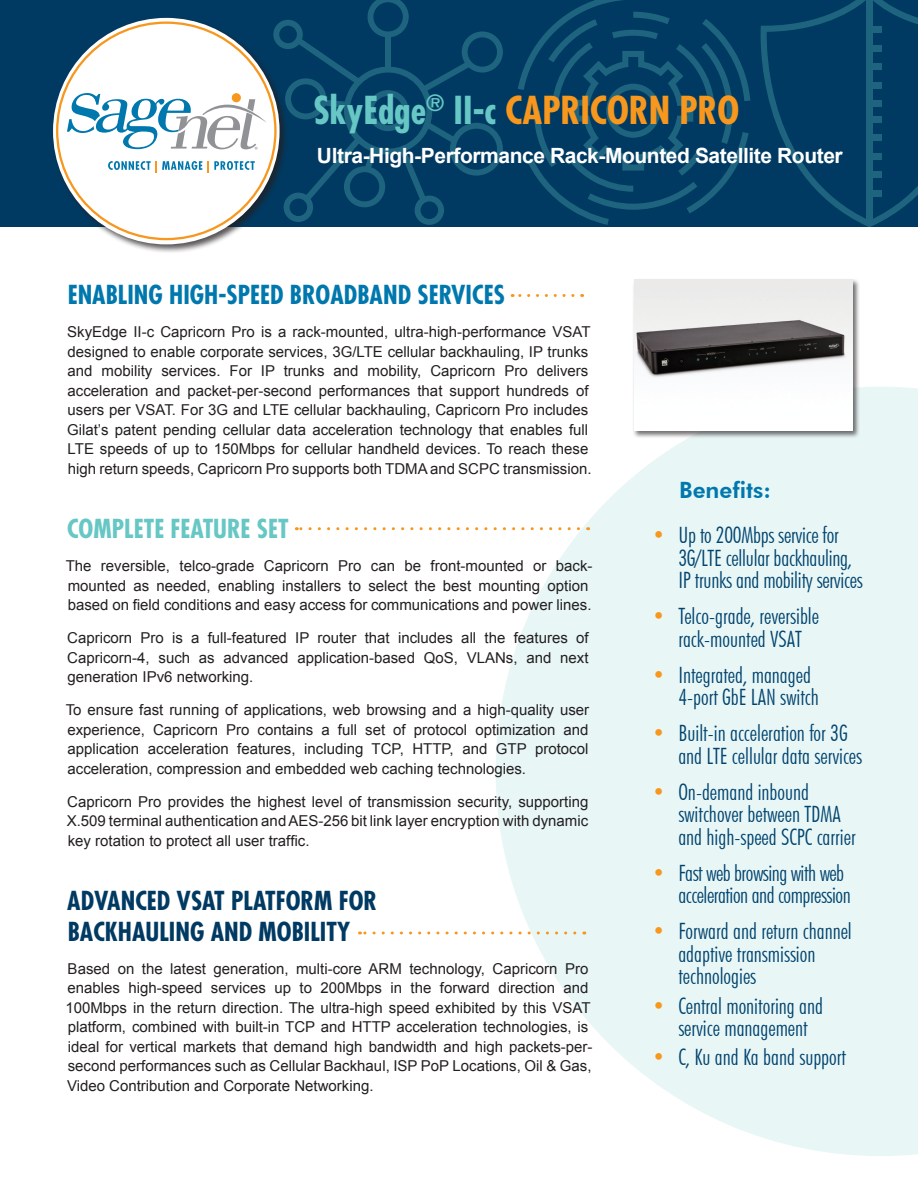
<style>
.page{position:relative;width:918px;height:1188px;background:#fff}
.page>*{position:absolute;margin:0;border:0;box-sizing:border-box;transform-origin:0 0}
.Main_title{font:700 condensed 37.5px "Futura Std";color:#f7971d}
.body_12_18_grey{font:700 condensed 25.5px/30.6px "Futura";color:#003a62}
.body_12_18_grey-2{font:700 condensed 25.5px "Futura";color:#0078ae}
.body_12_18_grey-3{font:700 condensed 25.5px "Futura";color:#66c7c5}
.bullets{font:300 condensed 22.5px/22.5px "Futura BT";color:#00436e}
.bullets-2{font:300 condensed 22.5px/22.5px "Futura BT";letter-spacing:-.02em;color:#00436e;text-align:right}
.t1{font:800 22.5px "Futura BT";color:#0078ae}
.Title_subhead{font:700 21px "Arial";letter-spacing:-.02em;color:#fff}
.body_12_18_grey-4{font:15px/19.5px "Arial";color:#231f20}
.s1{color:#66c7c5}
.s2{color:#f7971d}
</style>
<div class="page">
<svg style="left:496px;top:387px;width:422px;height:769px;fill:#e8f6f6"></svg>
<div style="left:0;top:0;width:918px;height:227px;background:#003a62"></div>
<div style="left:51px;top:16px;width:238px;height:238px;background:#231f20;opacity:.75"></div>
<div style="left:53px;top:18px;width:227px;height:226px;background:#fff;border-radius:50%"></div>
<svg style="left:108px;top:161px;width:94px;height:11px"></svg>
<svg style="left:208px;top:161px;width:47px;height:11px"></svg>
<svg style="left:67px;top:93px;width:199px;height:57px"></svg>
<svg style="left:518px;top:0;width:232px;height:225px"></svg>
<svg style="left:760px;top:0;width:158px;height:227px"></svg>
<div style="left:866px;top:0;width:7px;height:224px;background:#1e647f"></div>
<div style="left:869px;top:27px;width:13px;height:6px;background:#1e647f"></div>
<div style="left:869px;top:45px;width:13px;height:6px;background:#1e647f"></div>
<div style="left:869px;top:64px;width:13px;height:6px;background:#1e647f"></div>
<div style="left:869px;top:82px;width:13px;height:6px;background:#1e647f"></div>
<div style="left:869px;top:101px;width:13px;height:6px;background:#1e647f"></div>
<div style="left:869px;top:116px;width:13px;height:6px;background:#1e647f"></div>
<div style="left:869px;top:134px;width:13px;height:7px;background:#1e647f"></div>
<div style="left:869px;top:153px;width:13px;height:6px;background:#1e647f"></div>
<div style="left:869px;top:171px;width:13px;height:7px;background:#1e647f"></div>
<div style="left:869px;top:190px;width:13px;height:6px;background:#1e647f"></div>
<svg style="left:273px;top:0;width:230px;height:225px"></svg>
<svg style="left:512px;top:294px;width:61px;height:3px"></svg>
<svg style="left:296px;top:527px;width:283px;height:3px"></svg>
<svg style="left:360px;top:932px;width:215px;height:2px"></svg>
<div style="left:632px;top:278px;width:228px;height:160px;background:#231f20;opacity:.65"></div>
<img style="left:634px;top:279px;width:219px;height:152px">
<p class="Main_title" style="left:313px;top:87px;width:427px"><span class="s1">SkyEdge</span><sup>®</sup> <span class="s1">II-c</span> CAPRICORN PRO</p>
<p class="Title_subhead" style="left:317px;top:142px;width:527px">Ultra-High-Performance Rack-Mounted Satellite Router</p>
<p class="body_12_18_grey-2" style="left:68px;top:278px;width:439px">ENABLING HIGH-SPEED BROADBAND SERVICES</p>
<p class="body_12_18_grey-4" style="left:67px;top:322px;width:526px">SkyEdge II-c Capricorn Pro is a rack-mounted, ultra-high-performance VSAT designed to enable corporate services, 3G/LTE cellular backhauling, IP trunks and mobility services. For IP trunks and mobility, Capricorn Pro delivers acceleration and packet-per-second performances that support hundreds of users per VSAT. For 3G and LTE cellular backhauling, Capricorn Pro includes Gilat’s patent pending cellular data acceleration technology that enables full LTE speeds of up to 150Mbps for cellular handheld devices. To reach these high return speeds, Capricorn Pro supports both TDMA and SCPC transmission.</p>
<p class="body_12_18_grey-3" style="left:67px;top:512px;width:223px">COMPLETE FEATURE SET</p>
<p class="body_12_18_grey-4" style="left:66px;top:556px;width:528px">The reversible, telco-grade Capricorn Pro can be front-mounted or back&shy;mounted as needed, enabling installers to select the best mounting option based on field conditions and easy access for communications and power lines.</p>
<p class="body_12_18_grey-4" style="left:67px;top:628px;width:523px;text-align:justify">Capricorn Pro is a full-featured IP router that includes all the features of Capricorn-4, such as advanced application-based QoS, VLANs, and next generation IPv6 networking.</p>
<p class="body_12_18_grey-4" style="left:66px;top:700px;width:525px;text-align:justify">To ensure fast running of applications, web browsing and a high-quality user experience, Capricorn Pro contains a full set of protocol optimization and application acceleration features, including TCP, HTTP, and GTP protocol acceleration, compression and embedded web caching technologies.</p>
<p class="body_12_18_grey-4" style="left:67px;top:792px;width:523px;text-align:justify">Capricorn Pro provides the highest level of transmission security, supporting X.509 terminal authentication and AES-256 bit link layer encryption with dynamic key rotation to protect all user traffic.</p>
<p class="body_12_18_grey" style="left:67px;top:885px;width:311px">ADVANCED VSAT PLATFORM FOR<br>BACKHAULING AND MOBILITY</p>
<p class="body_12_18_grey-4" style="left:65px;top:959px;width:529px">Based on the latest generation, multi-core ARM technology, Capricorn Pro enables high-speed services up to 200Mbps in the forward direction and 100Mbps in the return direction. The ultra-high speed exhibited by this VSAT platform, combined with built-in TCP and HTTP acceleration technologies, is ideal for vertical markets that demand high bandwidth and high packets-per&shy;second performances such as Cellular Backhaul, ISP PoP Locations, Oil &amp; Gas, Video Contribution and Corporate Networking.</p>
<p class="t1" style="left:679px;top:477px;width:93px">Benefits:</p>
<p class="bullets" style="left:678px;top:524px;width:186px;text-indent:-26px"><span class="s2">•</span> Up to 200Mbps service for<br>3G/LTE cellular backhauling,<br>IP trunks and mobility services</p>
<p class="bullets" style="left:652px;top:605px;width:168px;text-align:center"><span class="s2">•</span> Telco-grade, reversible rack-mounted VSAT</p>
<p class="bullets" style="left:678px;top:664px;width:142px;text-indent:-26px"><span class="s2">•</span> Integrated, managed<br>4-port GbE LAN switch</p>
<p class="bullets" style="left:678px;top:722px;width:185px;text-indent:-26px"><span class="s2">•</span> Built-in acceleration for 3G and LTE cellular data services</p>
<p class="bullets" style="left:678px;top:781px;width:179px;text-indent:-26px"><span class="s2">•</span> On-demand inbound switchover between TDMA and high-speed SCPC carrier</p>
<p class="bullets-2" style="left:652px;top:862px;width:200px"><span class="s2">•</span> Fast web browsing with web acceleration and compression</p>
<p class="bullets" style="left:678px;top:920px;width:175px;text-indent:-26px"><span class="s2">•</span> Forward and return channel adaptive transmission technologies</p>
<p class="bullets" style="left:652px;top:994px;width:172px;text-align:center"><span class="s2">•</span> Central monitoring and service management</p>
<p class="bullets" style="left:652px;top:1046px;width:195px"><span class="s2">•</span> C, Ku and Ka band support</p>
</div>
